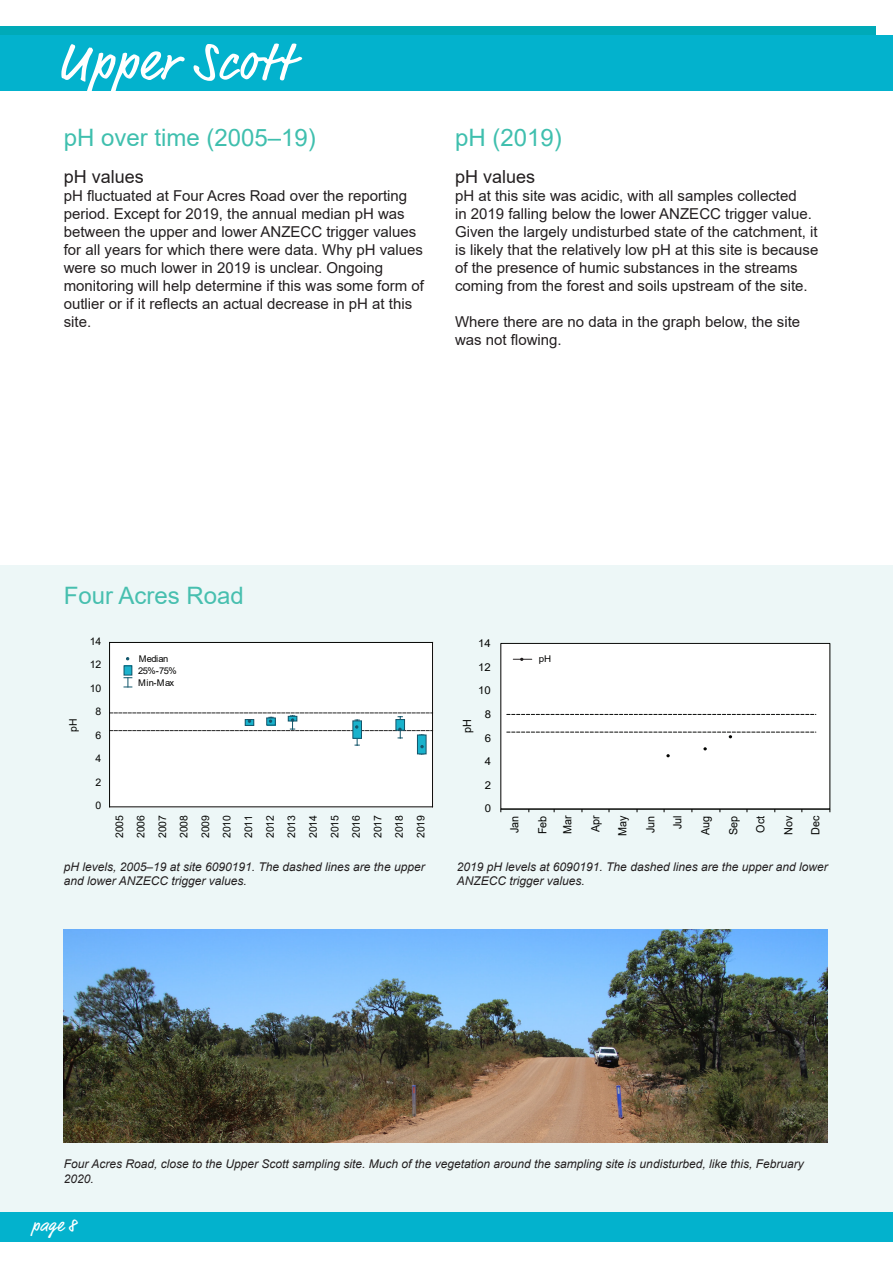
<style>
.page{position:relative;width:893px;height:1263px;background:#fff}
.page>*{position:absolute;margin:0;border:0;box-sizing:border-box;transform-origin:0 0}
.t1{font:54px "Market Web";letter-spacing:.03em;color:#fff}
.heading1{font:24px "Arial";color:#3fbfae}
.body_copy{font:24px "Arial";color:#47bfaf}
.sub-heading{font:18px "Arial";color:#231f20}
.t2{font:18px "Market Web";color:#fff}
.body_copy-2{font:15px/18px "Arial";color:#231f20}
.t3{font:italic 12px/14.4px "Arial";color:#231f20}
.t4{font:11.4px "Arial";color:#040503;scale:.95 1}
.t5{font:10.8px "Arial";color:#040503;scale:1.05 1}
.t6{font:10.5px/21.6px "Arial";color:#040503;text-align:justify}
.t7{font:10.35px "Arial";color:#040503}
.t8{font:9.3px/11.9px "Arial";letter-spacing:-.055em;color:#050504}
.t9{font:9.3px "Arial";letter-spacing:-.03em;color:#050504;scale:1.05 1}
</style>
<div class="page">
<div style="left:0;top:566px;width:893px;height:646px;background:#edf7f7"></div>
<div style="left:0;top:27px;width:875px;height:64px;background:#00aab8"></div>
<div style="left:0;top:35px;width:893px;height:56px;background:#03b2cd"></div>
<div style="left:110px;top:642px;width:324px;height:166px;background:#fff"></div>
<svg style="left:110px;top:713px;width:322px;height:41px"></svg>
<hr style="left:110px;top:806px;width:323px;height:1px;background:#040503">
<hr style="left:110px;top:642px;width:323px;height:1px;background:#040503">
<hr style="left:109px;top:642px;width:1px;height:165px;background:#040503">
<hr style="left:432px;top:642px;width:1px;height:165px;background:#040503">
<div style="left:124px;top:666px;width:8px;height:9px;background:#1cb2cc"></div>
<div style="left:124px;top:665px;width:8px;height:10px;border:1px solid #10566b"></div>
<svg style="left:124px;top:677px;width:8px;height:11px"></svg>
<div style="left:501px;top:643px;width:329px;height:166px;background:#fff"></div>
<div style="left:500px;top:643px;width:330px;height:166px;border:1px solid #040503"></div>
<hr style="left:501px;top:809px;width:329px;height:1px;background:#040503">
<svg style="left:666px;top:754px;width:4px;height:3px"></svg>
<svg style="left:507px;top:714px;width:309px;height:1px"></svg>
<svg style="left:507px;top:732px;width:309px;height:6px"></svg>
<svg style="left:513px;top:658px;width:19px;height:3px"></svg>
<div style="left:0;top:1212px;width:893px;height:30px;background:#03b2cd"></div>
<img style="left:64px;top:929px;width:764px;height:213px">
<p class="t1" style="left:57px;top:30px;width:236px">Upper Scott</p>
<p class="heading1" style="left:64px;top:121px;width:254px">pH over time (2005–19)</p>
<p class="heading1" style="left:455px;top:121px;width:108px">pH (2019)</p>
<p class="sub-heading" style="left:64px;top:164px;width:82px">pH values</p>
<p class="body_copy-2" style="left:64px;top:187px;width:362px">pH fluctuated at Four Acres Road over the reporting period. Except for 2019, the annual median pH was between the upper and lower ANZECC trigger values for all years for which there were data. Why pH values were so much lower in 2019 is unclear. Ongoing monitoring will help determine if this was some form of outlier or if it reflects an actual decrease in pH at this site.</p>
<p class="sub-heading" style="left:455px;top:164px;width:82px">pH values</p>
<p class="body_copy-2" style="left:455px;top:187px;width:365px">pH at this site was acidic, with all samples collected<br>in 2019 falling below the lower ANZECC trigger value.<br>Given the largely undisturbed state of the catchment, it is likely that the relatively low pH at this site is because of the presence of humic substances in the streams coming from the forest and soils upstream of the site.</p>
<p class="body_copy-2" style="left:455px;top:313px;width:347px">Where there are no data in the graph below, the site was not flowing.</p>
<p class="body_copy" style="left:64px;top:579px;width:182px">Four Acres Road</p>
<p class="t7" style="left:90px;top:634px;width:13px">14</p>
<p class="t5" style="left:478px;top:636px;width:13px">14</p>
<p class="t7" style="left:90px;top:658px;width:13px">12</p>
<p class="t7" style="left:90px;top:681px;width:13px">10</p>
<p class="t8" style="left:138px;top:653px;width:40px">Median<br>25%-75%<br>Min-Max</p>
<p class="t5" style="left:478px;top:659px;width:13px">12</p>
<p class="t5" style="left:478px;top:683px;width:13px">10</p>
<p class="t9" style="left:539px;top:653px;width:13px">pH</p>
<p class="t6" style="left:62px;top:732px;width:15px;rotate:-90deg">pH</p>
<p class="t7" style="left:96px;top:704px;width:7px">8</p>
<p class="t7" style="left:96px;top:728px;width:7px">6</p>
<p class="t4" style="left:459px;top:733px;width:16px;rotate:-90deg">pH</p>
<p class="t5" style="left:485px;top:707px;width:8px">8</p>
<p class="t5" style="left:485px;top:730px;width:8px">6</p>
<p class="t7" style="left:96px;top:751px;width:7px">4</p>
<p class="t5" style="left:485px;top:754px;width:8px">4</p>
<p class="t7" style="left:96px;top:775px;width:7px">2</p>
<p class="t5" style="left:485px;top:777px;width:8px">2</p>
<p class="t7" style="left:96px;top:798px;width:7px">0</p>
<p class="t5" style="left:485px;top:801px;width:8px">0</p>
<p class="t6" style="left:108px;top:838px;width:25px;rotate:-90deg">2005<br>2006<br>2007<br>2008<br>2009<br>2010<br>2011<br>2012<br>2013<br>2014<br>2015<br>2016<br>2017<br>2018<br>2019</p>
<p class="t4" style="left:507px;top:833px;width:20px;rotate:-90deg">Jan</p>
<p class="t4" style="left:534px;top:834px;width:21px;rotate:-90deg">Feb</p>
<p class="t4" style="left:560px;top:834px;width:21px;rotate:-90deg">Mar</p>
<p class="t4" style="left:588px;top:832px;width:19px;rotate:-90deg">Apr</p>
<p class="t4" style="left:615px;top:836px;width:23px;rotate:-90deg">May</p>
<p class="t4" style="left:643px;top:833px;width:20px;rotate:-90deg">Jun</p>
<p class="t4" style="left:670px;top:829px;width:16px;rotate:-90deg">Jul</p>
<p class="t4" style="left:698px;top:835px;width:22px;rotate:-90deg">Aug</p>
<p class="t4" style="left:725px;top:835px;width:22px;rotate:-90deg">Sep</p>
<p class="t4" style="left:752px;top:832px;width:19px;rotate:-90deg">Oct</p>
<p class="t4" style="left:780px;top:835px;width:22px;rotate:-90deg">Nov</p>
<p class="t4" style="left:807px;top:835px;width:22px;rotate:-90deg">Dec</p>
<p class="t3" style="left:64px;top:859px;width:362px">pH levels, 2005–19 at site 6090191. The dashed lines are the upper and lower ANZECC trigger values.</p>
<p class="t3" style="left:457px;top:859px;width:372px">2019 pH levels at 6090191. The dashed lines are the upper and lower<br>ANZECC trigger values.</p>
<p class="t3" style="left:64px;top:1157px;width:741px">Four Acres Road, close to the Upper Scott sampling site. Much of the vegetation around the sampling site is undisturbed, like this, February<br>2020.</p>
<p class="t2" style="left:32px;top:1215px;width:46px">page 8</p>
</div>
